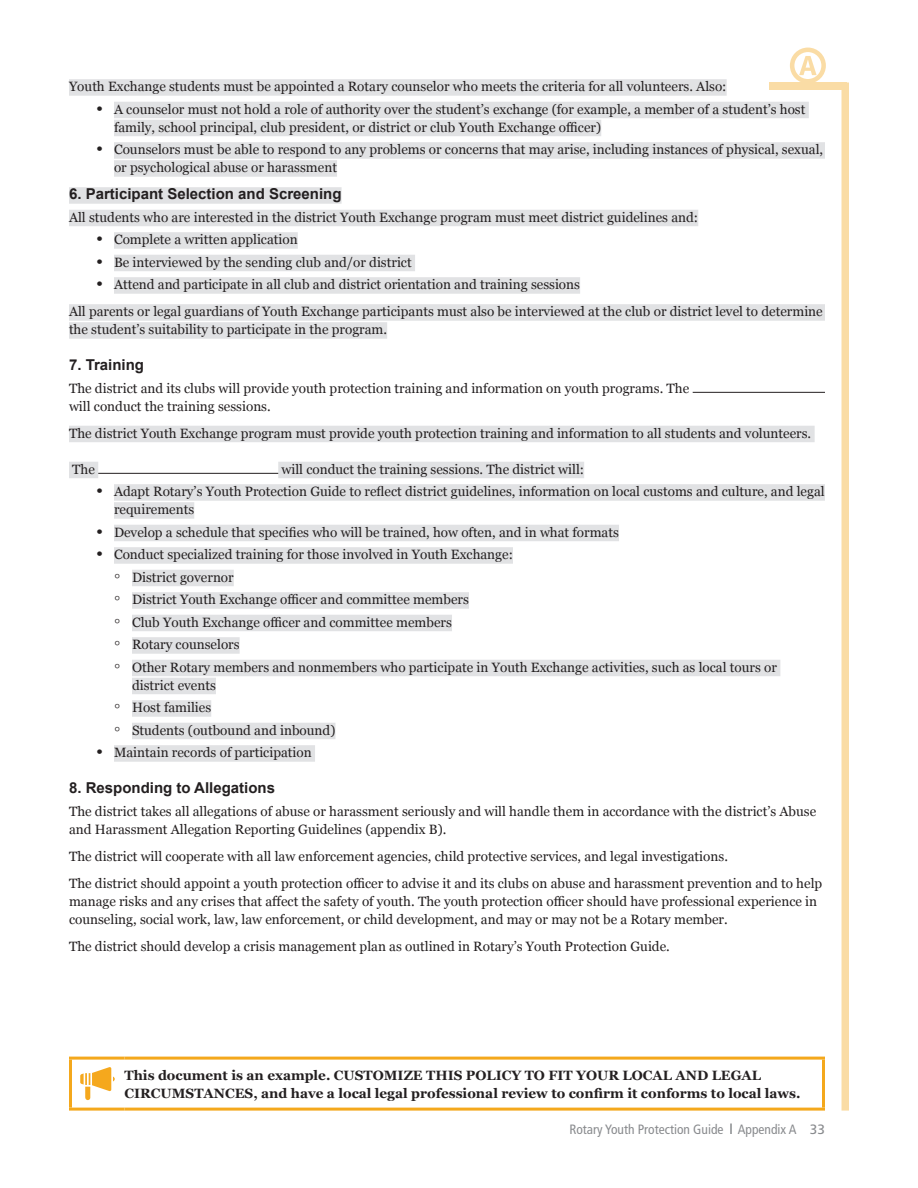
<style>
.page{position:relative;width:918px;height:1188px;background:#fff}
.page>*{position:absolute;margin:0;border:0;box-sizing:border-box;transform-origin:0 0}
.t1{font:700 15px "Arial";color:#231f20}
.t2{font:13.5px/22.5px "Georgia";color:#231f20}
.t3{font:700 13.5px/18px "Georgia";color:#231f20}
.t4{font:condensed 13.5px "Frutiger LT Std";color:#898b8e}
.s1{font-size:18px}
.s2{font-stretch:normal}
</style>
<div class="page">
<hr style="left:69px;top:1057px;width:55px;height:3px;background:#f4a81c">
<hr style="left:69px;top:1060px;width:3px;height:48px;background:#f4a81c">
<hr style="left:69px;top:1108px;width:55px;height:3px;background:#f4a81c">
<hr style="left:124px;top:1057px;width:701px;height:3px;background:#f4a81c">
<hr style="left:822px;top:1060px;width:3px;height:48px;background:#f4a81c">
<hr style="left:124px;top:1108px;width:701px;height:3px;background:#f4a81c">
<svg style="left:80px;top:1067px;width:35px;height:33px"></svg>
<svg style="left:730px;top:1124px;width:2px;height:10px"></svg>
<div style="left:69px;top:79px;width:658px;height:17px;background:#e1e2e4"></div>
<div style="left:114px;top:102px;width:695px;height:16px;background:#e1e2e4"></div>
<div style="left:114px;top:120px;width:487px;height:16px;background:#e1e2e4"></div>
<div style="left:114px;top:142px;width:711px;height:17px;background:#e1e2e4"></div>
<div style="left:114px;top:160px;width:223px;height:17px;background:#e1e2e4"></div>
<div style="left:69px;top:187px;width:273px;height:17px;background:#e1e2e4"></div>
<div style="left:69px;top:210px;width:629px;height:16px;background:#e1e2e4"></div>
<div style="left:114px;top:232px;width:184px;height:17px;background:#e1e2e4"></div>
<div style="left:114px;top:255px;width:301px;height:16px;background:#e1e2e4"></div>
<div style="left:114px;top:277px;width:466px;height:17px;background:#e1e2e4"></div>
<div style="left:69px;top:304px;width:756px;height:17px;background:#e1e2e4"></div>
<div style="left:69px;top:322px;width:318px;height:17px;background:#e1e2e4"></div>
<div style="left:69px;top:426px;width:746px;height:16px;background:#e1e2e4"></div>
<div style="left:69px;top:462px;width:29px;height:16px;background:#e1e2e4"></div>
<div style="left:278px;top:462px;width:306px;height:16px;background:#e1e2e4"></div>
<div style="left:114px;top:484px;width:711px;height:17px;background:#e1e2e4"></div>
<div style="left:114px;top:502px;width:80px;height:17px;background:#e1e2e4"></div>
<div style="left:114px;top:525px;width:505px;height:16px;background:#e1e2e4"></div>
<div style="left:114px;top:547px;width:399px;height:17px;background:#e1e2e4"></div>
<div style="left:132px;top:570px;width:102px;height:16px;background:#e1e2e4"></div>
<div style="left:132px;top:592px;width:337px;height:17px;background:#e1e2e4"></div>
<div style="left:132px;top:615px;width:320px;height:16px;background:#e1e2e4"></div>
<div style="left:132px;top:637px;width:108px;height:17px;background:#e1e2e4"></div>
<div style="left:132px;top:660px;width:648px;height:16px;background:#e1e2e4"></div>
<div style="left:132px;top:678px;width:84px;height:16px;background:#e1e2e4"></div>
<div style="left:132px;top:700px;width:79px;height:17px;background:#e1e2e4"></div>
<div style="left:132px;top:723px;width:203px;height:16px;background:#e1e2e4"></div>
<div style="left:114px;top:745px;width:201px;height:17px;background:#e1e2e4"></div>
<hr style="left:693px;top:392px;width:132px;height:1px;background:#231f20">
<hr style="left:98px;top:473px;width:180px;height:1px;background:#231f20">
<div style="left:790px;top:48px;width:36px;height:36px;border:5px solid #f4a81c;border-radius:50%"></div>
<svg style="left:799px;top:56px;width:18px;height:19px"></svg>
<div style="left:769px;top:82px;width:78px;height:8px;background:#fadca5"></div>
<div style="left:842px;top:82px;width:7px;height:1029px;background:#fadca5"></div>
<p class="t2" style="left:69px;top:75px;width:659px">Youth Exchange students must be appointed a Rotary counselor who meets the criteria for all volunteers. Also:</p>
<p class="t2" style="left:114px;top:99px;width:693px;line-height:18px;text-indent:-18px"><span class="s1">•</span> A counselor must not hold a role of authority over the student’s exchange (for example, a member of a student’s host family, school principal, club president, or district or club Youth Exchange officer)</p>
<p class="t2" style="left:114px;top:140px;width:711px;line-height:18px;text-indent:-18px"><span class="s1">•</span> Counselors must be able to respond to any problems or concerns that may arise, including instances of physical, sexual, or psychological abuse or harassment</p>
<p class="t1" style="left:69px;top:184px;width:274px">6. Participant Selection and Screening</p>
<p class="t2" style="left:69px;top:205px;width:631px">All students who are interested in the district Youth Exchange program must meet district guidelines and:</p>
<p class="t2" style="left:96px;top:228px;width:203px"><span class="s1">•</span> Complete a written application</p>
<p class="t2" style="left:96px;top:250px;width:317px"><span class="s1">•</span> Be interviewed by the sending club and/or district</p>
<p class="t2" style="left:69px;top:270px;width:755px;line-height:27px;text-indent:27px"><span class="s1">•</span> Attend and participate in all club and district orientation and training sessions<br>All parents or legal guardians of Youth Exchange participants must also be interviewed at the club or district level to determine</p>
<p class="t2" style="left:69px;top:318px;width:320px">the student’s suitability to participate in the program.</p>
<p class="t1" style="left:69px;top:355px;width:77px">7. Training</p>
<p class="t2" style="left:69px;top:378px;width:622px;line-height:18px">The district and its clubs will provide youth protection training and information on youth programs. The will conduct the training sessions.</p>
<p class="t2" style="left:69px;top:421px;width:744px">The district Youth Exchange program must provide youth protection training and information to all students and volunteers.</p>
<p class="t2" style="left:72px;top:457px;width:24px">The</p>
<p class="t2" style="left:282px;top:457px;width:304px">will conduct the training sessions. The district will:</p>
<p class="t2" style="left:114px;top:482px;width:712px;line-height:18px;text-indent:-18px"><span class="s1">•</span> Adapt Rotary’s Youth Protection Guide to reflect district guidelines, information on local customs and culture, and legal requirements</p>
<p class="t2" style="left:96px;top:520px;width:524px"><span class="s1">•</span> Develop a schedule that specifies who will be trained, how often, and in what formats</p>
<p class="t2" style="left:114px;top:543px;width:665px;text-indent:-18px"><span class="s1">•</span> Conduct specialized training for those involved in Youth Exchange:<br><span class="s1">◦</span> District governor<br><span class="s1">◦</span> District Youth Exchange officer and committee members<br><span class="s1">◦</span> Club Youth Exchange officer and committee members<br><span class="s1">◦</span> Rotary counselors<br><span class="s1">◦</span> Other Rotary members and nonmembers who participate in Youth Exchange activities, such as local tours or</p>
<p class="t2" style="left:114px;top:673px;width:223px;text-indent:18px">district events<br><span class="s1">◦</span> Host families<br><span class="s1">◦</span> Students (outbound and inbound)</p>
<p class="t2" style="left:96px;top:741px;width:217px"><span class="s1">•</span> Maintain records of participation</p>
<p class="t1" style="left:69px;top:778px;width:208px">8. Responding to Allegations</p>
<p class="t2" style="left:69px;top:801px;width:749px;line-height:18px">The district takes all allegations of abuse or harassment seriously and will handle them in accordance with the district’s Abuse and Harassment Allegation Reporting Guidelines (appendix B).</p>
<p class="t2" style="left:69px;top:842px;width:755px;line-height:27px">The district will cooperate with all law enforcement agencies, child protective services, and legal investigations.<br>The district should appoint a youth protection officer to advise it and its clubs on abuse and harassment prevention and to help</p>
<p class="t2" style="left:69px;top:891px;width:750px;line-height:18px">manage risks and any crises that affect the safety of youth. The youth protection officer should have professional experience in counseling, social work, law, law enforcement, or child development, and may or may not be a Rotary member.</p>
<p class="t2" style="left:69px;top:934px;width:602px">The district should develop a crisis management plan as outlined in Rotary’s Youth Protection Guide.</p>
<p class="t3" style="left:124px;top:1065px;width:678px">This document is an example. CUSTOMIZE THIS POLICY TO FIT YOUR LOCAL AND LEGAL<br>CIRCUMSTANCES, and have a local legal professional review to confirm it conforms to local laws.</p>
<p class="t4" style="left:569px;top:1121px;width:257px">Rotary Youth Protection Guide Appendix A <span class="s2">33</span></p>
</div>
